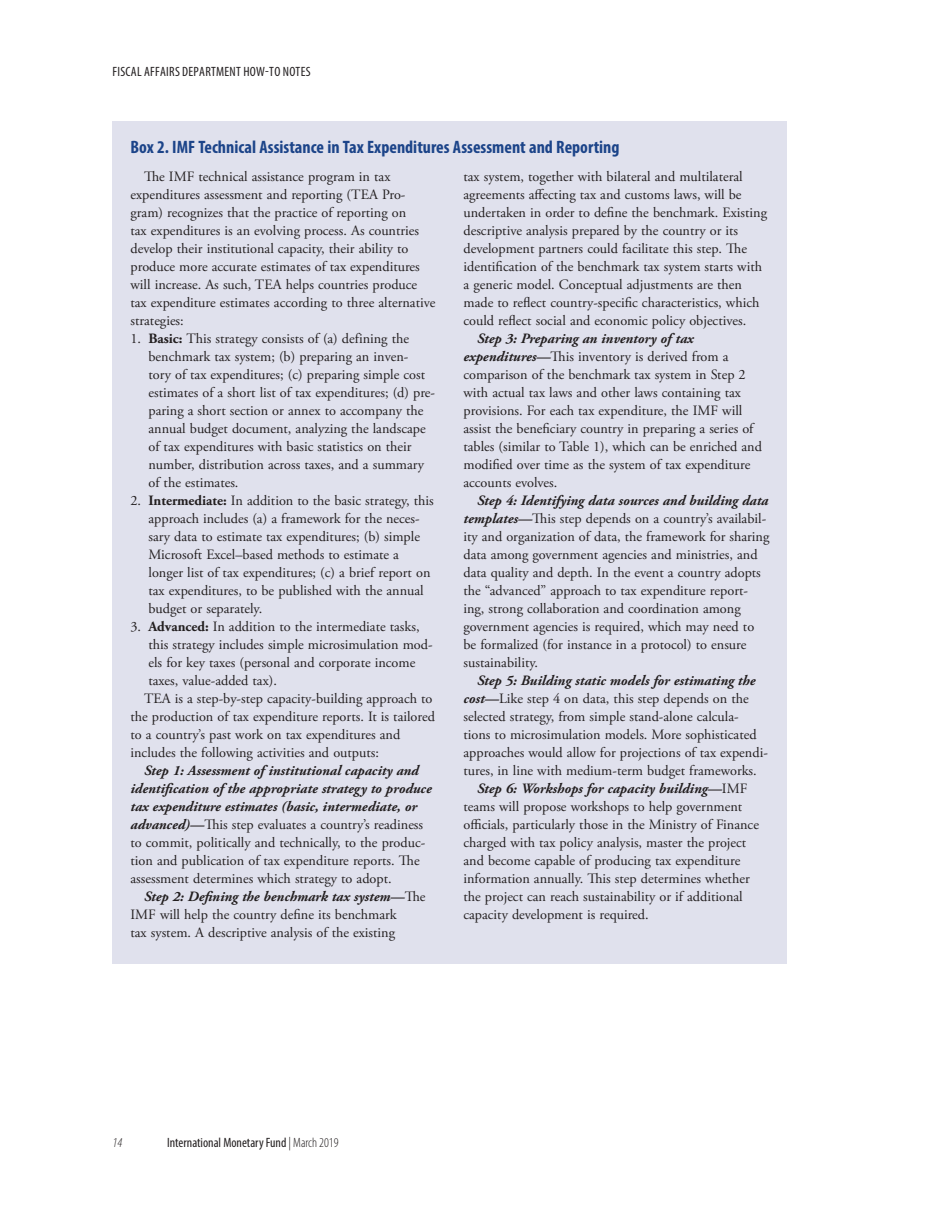
<style>
.page{position:relative;width:945px;height:1215px;background:#fff}
.page>*{position:absolute;margin:0;border:0;box-sizing:border-box;transform-origin:0 0}
.Box_Title{font:700 condensed 18px "Myriad Pro";color:#1c4489}
.Box_Normal{font:14.25px/18px "Adobe Garamond Pro";color:#231f20}
.RH_Foot{font:condensed 13.5px "Myriad Pro";color:#231f20}
.lrh{font:condensed 13.5px "Myriad Pro";letter-spacing:.02em;color:#231f20}
.t1{font:italic 300 condensed 13.5px "Myriad Pro";color:#231f20}
.s1{font-weight:700}
.s2{font-weight:700;font-style:italic}
.s3{font-weight:300}
</style>
<div class="page">
<div style="left:112px;top:153px;width:676px;height:811px;background:#e0e1ed"></div>
<div style="left:112px;top:122px;width:676px;height:31px;background:#e0e1ed"></div>
<p class="lrh" style="left:113px;top:63px;width:199px">FISCAL AFFAIRS DEPARTMENT HOW-TO NOTES</p>
<p class="Box_Title" style="left:130px;top:136px;width:491px">Box 2. IMF Technical Assistance in Tax Expenditures Assessment and Reporting</p>
<p class="Box_Normal" style="left:130px;top:168px;width:306px;text-indent:14px">The IMF technical assistance program in tax expenditures assessment and reporting (TEA Pro&shy;gram) recognizes that the practice of reporting on<br>tax expenditures is an evolving process. As countries develop their institutional capacity, their ability to produce more accurate estimates of tax expenditures will increase. As such, TEA helps countries produce tax expenditure estimates according to three alternative strategies:</p>
<p class="Box_Normal" style="left:148px;top:330px;width:288px;text-indent:-18px">1. <span class="s1">Basic:</span> This strategy consists of (a) defining the benchmark tax system; (b) preparing an inven-<br>tory of tax expenditures; (c) preparing simple cost estimates of a short list of tax expenditures; (d) pre&shy;paring a short section or annex to accompany the annual budget document, analyzing the landscape of tax expenditures with basic statistics on their number, distribution across taxes, and a summary of the estimates.</p>
<p class="Box_Normal" style="left:148px;top:492px;width:287px;text-indent:-18px">2. <span class="s1">Intermediate:</span> In addition to the basic strategy, this approach includes (a) a framework for the neces&shy;sary data to estimate tax expenditures; (b) simple Microsoft Excel–based methods to estimate a longer list of tax expenditures; (c) a brief report on tax expenditures, to be published with the annual budget or separately.</p>
<p class="Box_Normal" style="left:148px;top:618px;width:286px;text-indent:-18px">3. <span class="s1">Advanced:</span> In addition to the intermediate tasks, this strategy includes simple microsimulation mod&shy;els for key taxes (personal and corporate income taxes, value-added tax).</p>
<p class="Box_Normal" style="left:130px;top:690px;width:306px;text-indent:14px">TEA is a step-by-step capacity-building approach to the production of tax expenditure reports. It is tailored to a country’s past work on tax expenditures and includes the following activities and outputs:</p>
<p class="Box_Normal" style="left:130px;top:762px;width:303px;text-indent:14px"><span class="s2">Step 1: Assessment of institutional capacity and identification of the appropriate strategy to produce tax expenditure estimates (basic, intermediate, or advanced)—</span>This step evaluates a country’s readiness to commit, politically and technically, to the produc&shy;tion and publication of tax expenditure reports. The assessment determines which strategy to adopt.</p>
<p class="Box_Normal" style="left:130px;top:888px;width:297px;text-indent:14px"><span class="s2">Step 2: Defining the benchmark tax system—</span>The<br>IMF will help the country define its benchmark<br>tax system. A descriptive analysis of the existing</p>
<p class="Box_Normal" style="left:464px;top:168px;width:305px">tax system, together with bilateral and multilateral agreements affecting tax and customs laws, will be undertaken in order to define the benchmark. Existing descriptive analysis prepared by the country or its development partners could facilitate this step. The identification of the benchmark tax system starts with a generic model. Conceptual adjustments are then made to reflect country-specific characteristics, which could reflect social and economic policy objectives.</p>
<p class="Box_Normal" style="left:464px;top:330px;width:300px;text-indent:14px"><span class="s2">Step 3: Preparing an inventory of tax expenditures—</span>This inventory is derived from a comparison of the benchmark tax system in Step 2 with actual tax laws and other laws containing tax provisions. For each tax expenditure, the IMF will assist the beneficiary country in preparing a series of tables (similar to Table 1), which can be enriched and modified over time as the system of tax expenditure accounts evolves.</p>
<p class="Box_Normal" style="left:464px;top:492px;width:307px;text-indent:14px"><span class="s2">Step 4: Identifying data sources and building data templates—</span>This step depends on a country’s availabil&shy;ity and organization of data, the framework for sharing data among government agencies and ministries, and data quality and depth. In the event a country adopts the “advanced” approach to tax expenditure report&shy;ing, strong collaboration and coordination among government agencies is required, which may need to be formalized (for instance in a protocol) to ensure sustainability.</p>
<p class="Box_Normal" style="left:464px;top:672px;width:306px;text-indent:14px"><span class="s2">Step 5: Building static models for estimating the cost—</span>Like step 4 on data, this step depends on the selected strategy, from simple stand-alone calcula&shy;tions to microsimulation models. More sophisticated approaches would allow for projections of tax expendi&shy;tures, in line with medium-term budget frameworks.</p>
<p class="Box_Normal" style="left:464px;top:780px;width:297px;text-indent:14px"><span class="s2">Step 6: Workshops for capacity building—</span>IMF teams will propose workshops to help government officials, particularly those in the Ministry of Finance charged with tax policy analysis, master the project and become capable of producing tax expenditure information annually. This step determines whether the project can reach sustainability or if additional capacity development is required.</p>
<p class="t1" style="left:112px;top:1135px;width:11px">14</p>
<p class="RH_Foot" style="left:167px;top:1134px;width:173px">International Monetary Fund <span class="s3">| March 2019</span></p>
</div>
